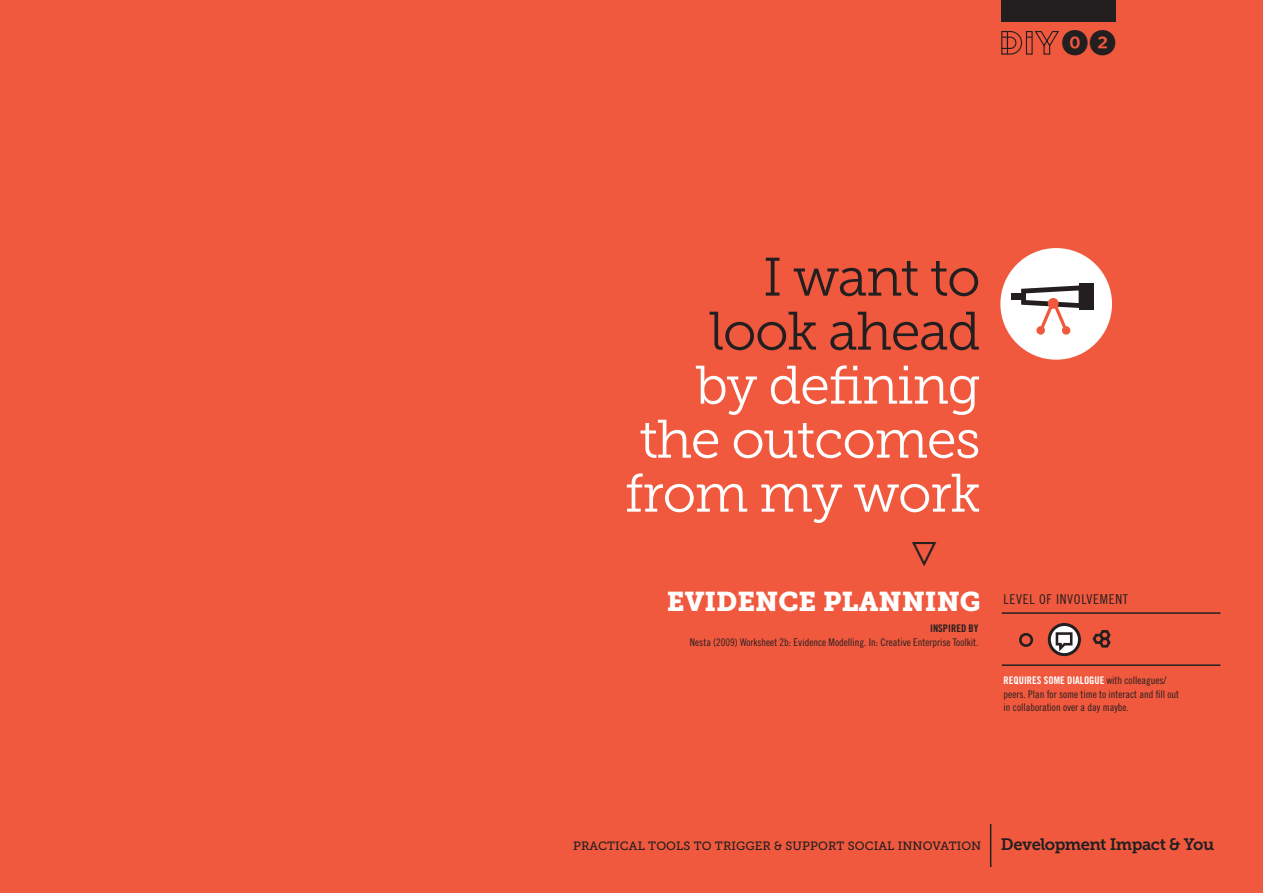
<style>
.page{position:relative;width:1263px;height:893px;background:#f0593e}
.page>*{position:absolute;margin:0;border:0;box-sizing:border-box;transform-origin:0 0}
.t1{font:54px/54px "Museo Slab 300";letter-spacing:-.025em;color:#fff}
.t2{font:54px "Museo Slab 300";letter-spacing:-.025em;color:#231f20}
.t3{font:700 36px "Klavika Arrows";color:#231f20}
.t4{font:27px "Museo Slab 900";color:#fff}
.t5{font:27px "Whitney Index Black Round Bd";color:#231f20}
.t6{font:13.5px "Trade Gothic Cond Eighteen";letter-spacing:.05em;color:#231f20}
.t7{font:12px "Museo Slab 500";letter-spacing:.01em;color:#231f20}
.t8{font:10.5px/13.5px "Trade Gothic Cond Eighteen";color:#231f20}
.t9{font:10.5px "Trade Gothic Bold Cond Twenty";color:#231f20}
.s1{font-family:"Trade Gothic Bold Cond Twenty";color:#fff}
.s2{font-family:"Museo Slab 700";font-size:16.5px}
</style>
<div class="page">
<div style="left:1001px;top:0;width:115px;height:21px;background:#231f20"></div>
<svg style="left:1001px;top:31px;width:58px;height:24px"></svg>
<hr style="left:990px;top:825px;width:1px;height:41px;background:#231f20">
<div style="left:1000px;top:248px;width:112px;height:112px;background:#fff;border-radius:50%"></div>
<div style="left:1011px;top:293px;width:12px;height:7px;background:#231f20"></div>
<div style="left:1079px;top:283px;width:15px;height:27px;background:#231f20"></div>
<div style="left:1036px;top:326px;width:9px;height:9px;background:#f0593e;border-radius:50%"></div>
<svg style="left:1021px;top:285px;width:58px;height:46px"></svg>
<div style="left:1062px;top:326px;width:8px;height:9px;background:#f0593e;border-radius:50%"></div>
<hr style="left:1002px;top:612px;width:218px;height:2px;background:#231f20">
<hr style="left:1002px;top:664px;width:218px;height:2px;background:#231f20">
<svg style="left:1049px;top:624px;width:30px;height:31px"></svg>
<div style="left:1048px;top:623px;width:33px;height:33px;border:3px solid #231f20;border-radius:50%"></div>
<div style="left:1019px;top:633px;width:14px;height:14px;border:3px solid #231f20;border-radius:50%"></div>
<svg style="left:1054px;top:631px;width:20px;height:23px"></svg>
<svg style="left:1092px;top:630px;width:19px;height:18px"></svg>
<p class="t5" style="left:1061px;top:30px;width:56px">02</p>
<p class="t2" style="left:763px;top:248px;width:219px">I want to</p>
<p class="t2" style="left:710px;top:302px;width:272px">look ahead</p>
<p class="t1" style="left:696px;top:358px;width:286px">by defining</p>
<p class="t1" style="left:624px;top:412px;width:358px">the outcomes from my work</p>
<p class="t3" style="left:910px;top:541px;width:29px">}</p>
<p class="t4" style="left:667px;top:586px;width:315px">EVIDENCE PLANNING</p>
<p class="t9" style="left:930px;top:622px;width:50px">INSPIRED BY</p>
<p class="t8" style="left:690px;top:635px;width:290px">Nesta (2009) Worksheet 2b: Evidence Modelling. In: Creative Enterprise Toolkit.</p>
<p class="t6" style="left:1003px;top:591px;width:126px">LEVEL OF INVOLVEMENT</p>
<p class="t8" style="left:1003px;top:673px;width:177px"><span class="s1">REQUIRES SOME DIALOGUE</span> with colleagues/ peers. Plan for some time to interact and fill out in collaboration over a day maybe.</p>
<p class="t7" style="left:573px;top:839px;width:643px">PRACTICAL TOOLS TO TRIGGER &amp; SUPPORT SOCIAL INNOVATION <span class="s2">Development Impact &amp; You</span></p>
</div>
